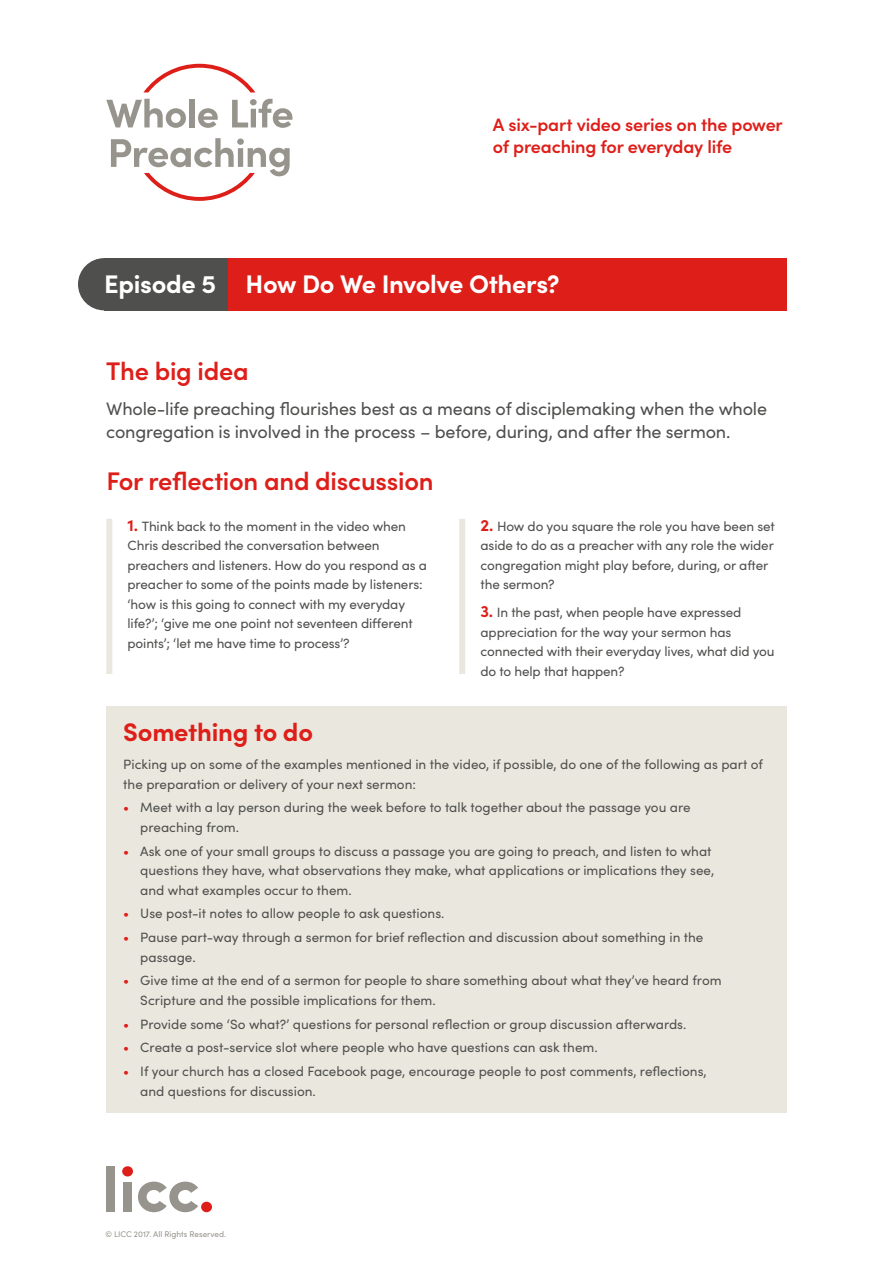
<style>
.page{position:relative;width:893px;height:1263px;background:#fff}
.page>*{position:absolute;margin:0;border:0;box-sizing:border-box;transform-origin:0 0}
.t1{font:600 25.5px "Sofia Pro";letter-spacing:-.01em;color:#de1e19}
.t2{font:700 25.5px "Sofia Pro";letter-spacing:-.015em;color:#fff}
.t3{font:700 25.5px "Sofia Pro";letter-spacing:-.01em;color:#de1e19}
.t4{font:18px/22.5px "Sofia Pro";letter-spacing:-.01em;color:#4f4f4e}
.t5{font:600 18px/21.6px "Sofia Pro";letter-spacing:-.01em;color:#de1e19}
.t6{font:13.5px/19.5px "Sofia Pro";color:#4f4f4e}
.t7{font:8.25px "Sofia Pro";color:#96948c}
.s1{font-weight:700;font-size:16.5px;color:#de1e19}
.s2{color:#de1e19}
</style>
<div class="page">
<svg style="left:106px;top:64px;width:186px;height:137px"></svg>
<div style="left:106px;top:1166px;width:9px;height:45px;background:#96948c"></div>
<div style="left:123px;top:1182px;width:9px;height:29px;background:#96948c"></div>
<svg style="left:138px;top:1181px;width:60px;height:31px"></svg>
<div style="left:201px;top:1202px;width:11px;height:10px;background:#de1e19;border-radius:50%"></div>
<div style="left:122px;top:1166px;width:11px;height:10px;background:#de1e19;border-radius:50%"></div>
<div style="left:106px;top:706px;width:681px;height:407px;background:#eae8de"></div>
<div style="left:106px;top:519px;width:6px;height:155px;background:#eae8de"></div>
<div style="left:459px;top:519px;width:6px;height:155px;background:#eae8de"></div>
<div style="left:78px;top:258px;width:52px;height:52px;background:#4f4f4e;border-radius:50%"></div>
<div style="left:104px;top:258px;width:137px;height:52px;background:#4f4f4e"></div>
<div style="left:228px;top:258px;width:559px;height:52px;background:#de1e19"></div>
<h2 class="t5" style="left:493px;top:113px;width:292px">A six-part video series on the power of preaching for everyday life</h2>
<h1 class="t2" style="left:104px;top:265px;width:457px">Episode 5 How Do We Involve Others?</h1>
<h1 class="t1" style="left:106px;top:351px;width:144px">The big idea</h1>
<h2 class="t4" style="left:106px;top:396px;width:662px">Whole-life preaching flourishes best as a means of disciplemaking when the whole congregation is involved in the process – before, during, and after the sermon.</h2>
<h1 class="t1" style="left:106px;top:462px;width:329px">For reflection and discussion</h1>
<p class="t6" style="left:128px;top:515px;width:301px"><span class="s1">1.</span> Think back to the moment in the video when Chris described the conversation between preachers and listeners. How do you respond as a preacher to some of the points made by listeners: ‘how is this going to connect with my everyday life?’; ‘give me one point not seventeen different points’; ‘let me have time to process’?</p>
<p class="t6" style="left:480px;top:515px;width:296px"><span class="s1">2.</span> How do you square the role you have been set aside to do as a preacher with any role the wider congregation might play before, during, or after the sermon?</p>
<p class="t6" style="left:480px;top:602px;width:296px"><span class="s1">3.</span> In the past, when people have expressed appreciation for the way your sermon has connected with their everyday lives, what did you do to help that happen?</p>
<h1 class="t3" style="left:123px;top:713px;width:191px">Something to do</h1>
<p class="t6" style="left:123px;top:754px;width:641px">Picking up on some of the examples mentioned in the video, if possible, do one of the following as part of the preparation or delivery of your next sermon:</p>
<p class="t6" style="left:140px;top:797px;width:552px;text-indent:-17px"><span class="s2">•</span> Meet with a lay person during the week before to talk together about the passage you are preaching from.</p>
<p class="t6" style="left:140px;top:840px;width:575px;text-indent:-17px"><span class="s2">•</span> Ask one of your small groups to discuss a passage you are going to preach, and listen to what questions they have, what observations they make, what applications or implications they see, and what examples occur to them.</p>
<p class="t6" style="left:123px;top:903px;width:323px"><span class="s2">•</span> Use post-it notes to allow people to ask questions.</p>
<p class="t6" style="left:140px;top:927px;width:565px;text-indent:-17px"><span class="s2">•</span> Pause part-way through a sermon for brief reflection and discussion about something in the passage.</p>
<p class="t6" style="left:140px;top:970px;width:583px;text-indent:-17px"><span class="s2">•</span> Give time at the end of a sermon for people to share something about what they’ve heard from<br>Scripture and the possible implications for them.</p>
<p class="t6" style="left:123px;top:1013px;width:565px"><span class="s2">•</span> Provide some ‘So what?’ questions for personal reflection or group discussion afterwards.</p>
<p class="t6" style="left:123px;top:1037px;width:476px"><span class="s2">•</span> Create a post-service slot where people who have questions can ask them.</p>
<p class="t6" style="left:140px;top:1061px;width:568px;text-indent:-17px"><span class="s2">•</span> If your church has a closed Facebook page, encourage people to post comments, reflections, and questions for discussion.</p>
<p class="t7" style="left:105px;top:1228px;width:122px">© LICC 2017. All Rights Reserved.</p>
</div>
